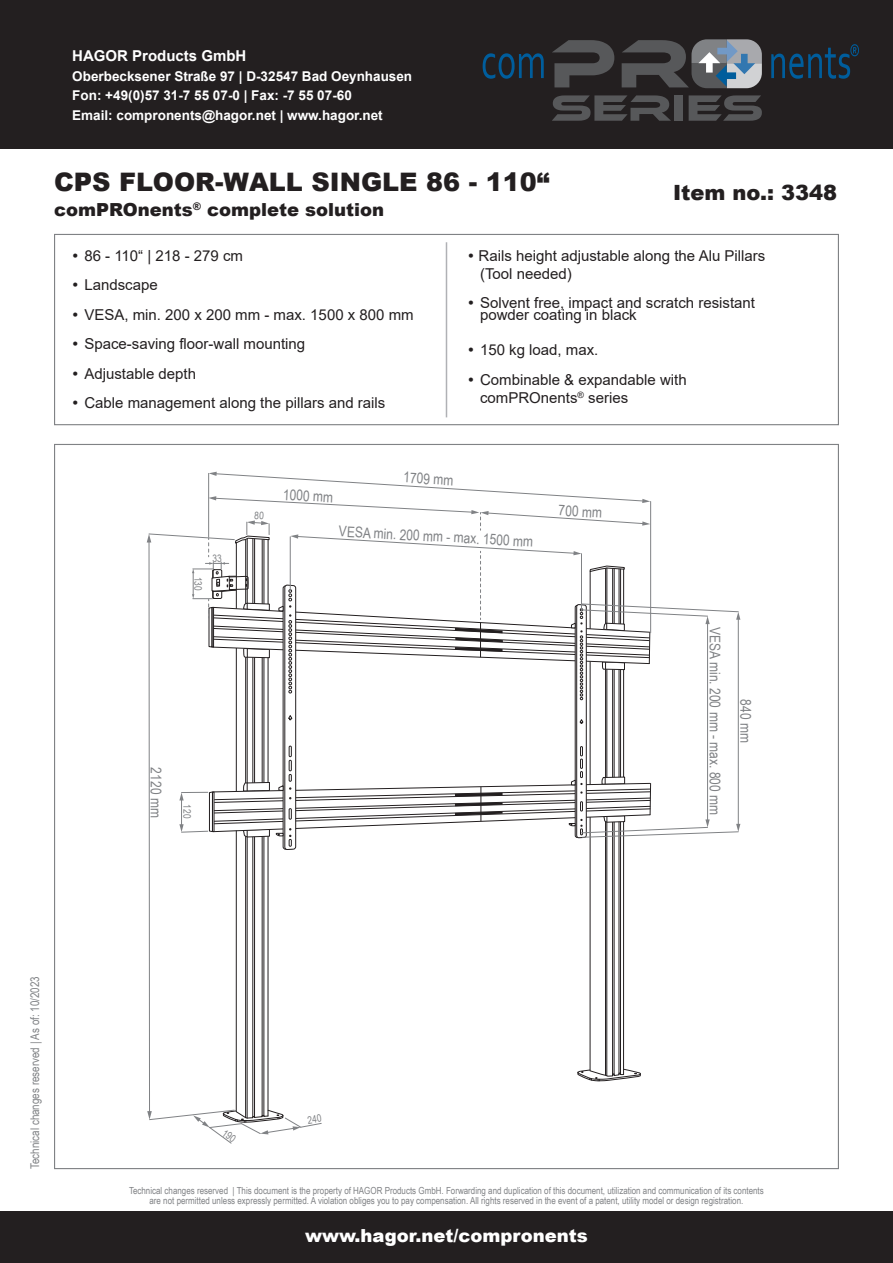
<style>
.page{position:relative;width:893px;height:1263px;background:#fff}
.page>*{position:absolute;margin:0;border:0;box-sizing:border-box;transform-origin:0 0}
.t1{font:900 25.5px "Arial";color:#231f20}
.t2{font:900 21px "Arial";color:#231f20}
.t3{font:900 18px "Arial";color:#231f20}
.t4{font:900 18px "Arial";color:#fff}
.t5{font:15px/29.5px "Arial";color:#231f20}
.t6{font:700 15px "Arial";color:#fff}
.t7{font:14.7px "Arial Narrow";color:#808285}
.t8{font:700 13.5px/19.5px "Arial";color:#fff}
.t9{font:12px "Arial Narrow";color:#808285}
.t10{font:10.2px "Arial Narrow";color:#808285}
.t11{font:9.75px/10.5px "Arial Narrow";color:#808285;text-align:center}
</style>
<div class="page">
<div style="left:0;top:0;width:893px;height:149px;background:#231f20"></div>
<svg style="left:483px;top:53px;width:61px;height:26px"></svg>
<svg style="left:552px;top:40px;width:62px;height:47px"></svg>
<svg style="left:771px;top:44px;width:88px;height:35px"></svg>
<svg style="left:552px;top:95px;width:119px;height:26px"></svg>
<div style="left:674px;top:95px;width:9px;height:26px;background:#57585a"></div>
<svg style="left:689px;top:95px;width:73px;height:26px"></svg>
<svg style="left:622px;top:39px;width:140px;height:49px"></svg>
<div style="left:0;top:1212px;width:893px;height:51px;background:#231f20"></div>
<div style="left:54px;top:234px;width:785px;height:191px;border:1px solid #808285"></div>
<hr style="left:446px;top:242px;width:1px;height:175px;background:#b0b1b5">
<svg style="left:147px;top:472px;width:593px;height:672px"></svg>
<p class="t6" style="left:72px;top:45px;width:176px">HAGOR Products GmbH</p>
<p class="t8" style="left:72px;top:66px;width:341px">Oberbecksener Straße 97 | D-32547 Bad Oeynhausen<br>Fon: +49(0)57 31-7 55 07-0 | Fax: -7 55 07-60<br>Email: compronents@hagor.net | www.hagor.net</p>
<h1 class="t1" style="left:54px;top:163px;width:497px">CPS FLOOR-WALL SINGLE 86 - 110“</h1>
<p class="t3" style="left:54px;top:197px;width:332px">comPROnents<sup>®</sup> complete solution</p>
<h2 class="t2" style="left:673px;top:177px;width:166px">Item no.: 3348</h2>
<p class="t5" style="left:84px;top:240px;width:331px">86 - 110“ | 218 - 279 cm<br>Landscape<br>VESA, min. 200 x 200 mm - max. 1500 x 800 mm<br>Space-saving floor-wall mounting<br>Adjustable depth<br>Cable management along the pillars and rails</p>
<p class="t5" style="left:478px;top:246px;width:288px;line-height:18px">Rails height adjustable along the Alu Pillars (Tool needed)</p>
<p class="t5" style="left:480px;top:297px;width:277px;line-height:12px">Solvent free, impact and scratch resistant powder coating in black</p>
<p class="t5" style="left:480px;top:335px;width:208px">150 kg load, max.<br>Combinable &amp; expandable with</p>
<p class="t5" style="left:480px;top:383px;width:150px">comPROnents<sup>®</sup> series</p>
<p class="t10" style="left:205px;top:577px;width:16px;rotate:90deg">130</p>
<p class="t10" style="left:213px;top:551px;width:11px">33</p>
<p class="t7" style="left:284px;top:484px;width:52px;rotate:3deg">1000 mm</p>
<p class="t7" style="left:404px;top:466px;width:52px;rotate:3deg">1709 mm</p>
<p class="t7" style="left:339px;top:520px;width:196px;rotate:3deg">VESA min. 200 mm - max. 1500 mm</p>
<p class="t7" style="left:559px;top:499px;width:45px;rotate:3deg">700 mm</p>
<p class="t7" style="left:167px;top:767px;width:52px;rotate:90deg">2120 mm</p>
<p class="t10" style="left:195px;top:804px;width:16px;rotate:90deg">120</p>
<p class="t7" style="left:726px;top:627px;width:189px;rotate:90deg">VESA min. 200 mm - max. 800 mm</p>
<p class="t7" style="left:756px;top:699px;width:45px;rotate:90deg">840 mm</p>
<p class="t9" style="left:26px;top:1169px;width:194px;rotate:-90deg">Technical changes reserved | As of: 10/2023</p>
<p class="t11" style="left:129px;top:1184px;width:636px">Technical changes reserved | This document is the property of HAGOR Products GmbH. Forwarding and duplication of this document, utilization and communication of its contents are not permitted unless expressly permitted. A violation obliges you to pay compensation. All rights reserved in the event of a patent, utility model or design registration.</p>
<p class="t4" style="left:305px;top:1222px;width:284px">www.hagor.net/compronents</p>
</div>
